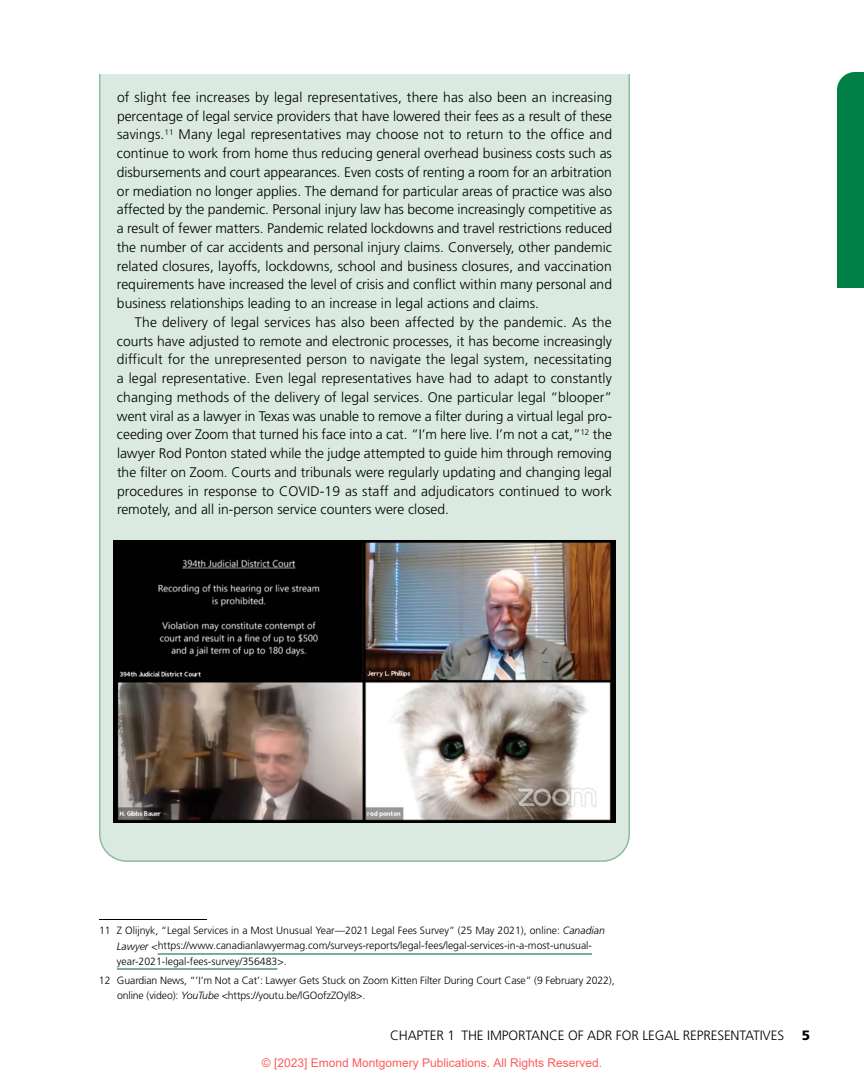
<style>
.page{position:relative;width:864px;height:1080px;background:#fff}
.page>*{position:absolute;margin:0;border:0;box-sizing:border-box;transform-origin:0 0}
.t1{font:300 13.8px/18.8px "Frutiger LT Std";color:#000;text-align:justify}
.t2{font:300 13.5px "Frutiger LT Std";letter-spacing:-.01em;color:#000}
.t3{font:900 13.5px "Frutiger LT Std";color:#000}
.t4{font:12px "Arial";color:rgb(255 0 0/.65)}
.t5{font:300 10.5px/15px "Frutiger LT Std";color:#000}
.s1{font-style:italic}
</style>
<div class="page">
<div style="left:837px;top:72px;width:27px;height:216px;background:#008047"></div>
<div style="left:99px;top:74px;width:531px;height:788px;background:#dbeae1"></div>
<hr style="left:99px;top:919px;width:108px;height:1px;background:#000">
<hr style="left:158px;top:954px;width:434px;height:1px;background:#005b31">
<hr style="left:117px;top:969px;width:160px;height:1px;background:#005b31">
<img style="left:113px;top:540px;width:503px;height:283px">
<p class="t1" style="left:117px;top:88px;width:497px">of slight fee increases by legal representatives, there has also been an increasing percentage of legal service providers that have lowered their fees as a result of these savings.<sup>11</sup> Many legal representatives may choose not to return to the office and continue to work from home thus reducing general overhead business costs such as disbursements and court appearances. Even costs of renting a room for an arbitration or mediation no longer applies. The demand for particular areas of practice was also affected by the pandemic. Personal injury law has become increasingly competitive as a result of fewer matters. Pandemic related lockdowns and travel restrictions reduced the number of car accidents and personal injury claims. Conversely, other pandemic related closures, layoffs, lockdowns, school and business closures, and vaccination requirements have increased the level of crisis and conflict within many personal and business relationships leading to an increase in legal actions and claims.</p>
<p class="t1" style="left:117px;top:313px;width:497px;text-indent:18px">The delivery of legal services has also been affected by the pandemic. As the courts have adjusted to remote and electronic processes, it has become increasingly difficult for the unrepresented person to navigate the legal system, necessitating a legal representative. Even legal representatives have had to adapt to constantly changing methods of the delivery of legal services. One particular legal “blooper” went viral as a lawyer in Texas was unable to remove a filter during a virtual legal pro&shy;ceeding over Zoom that turned his face into a cat. “I’m here live. I’m not a cat,”<sup>12</sup> the lawyer Rod Ponton stated while the judge attempted to guide him through removing the filter on Zoom. Courts and tribunals were regularly updating and changing legal procedures in response to COVID-19 as staff and adjudicators continued to work remotely, and all in-person service counters were closed.</p>
<p class="t5" style="left:117px;top:924px;width:489px;text-indent:-18px">11 Z Olijnyk, “Legal Services in a Most Unusual Year—2021 Legal Fees Survey” (25 May 2021), online: <span class="s1">Canadian<br>Lawyer</span> &lt;https://www.canadianlawyermag.com/surveys-reports/legal-fees/legal-services-in-a-most-unusual&shy;year-2021-legal-fees-survey/356483&gt;.</p>
<p class="t5" style="left:117px;top:973px;width:499px;text-indent:-18px">12 Guardian News, “’I’m Not a Cat’: Lawyer Gets Stuck on Zoom Kitten Filter During Court Case” (9 February 2022), online (video): <span class="s1">YouTube</span> &lt;https://youtu.be/lGOofzZOyl8&gt;.</p>
<p class="t2" style="left:390px;top:1027px;width:396px">CHAPTER 1 THE IMPORTANCE OF ADR FOR LEGAL REPRESENTATIVES</p>
<p class="t3" style="left:802px;top:1027px;width:10px">5</p>
<p class="t4" style="left:262px;top:1054px;width:342px">© [2023] Emond Montgomery Publications. All Rights Reserved.</p>
</div>
